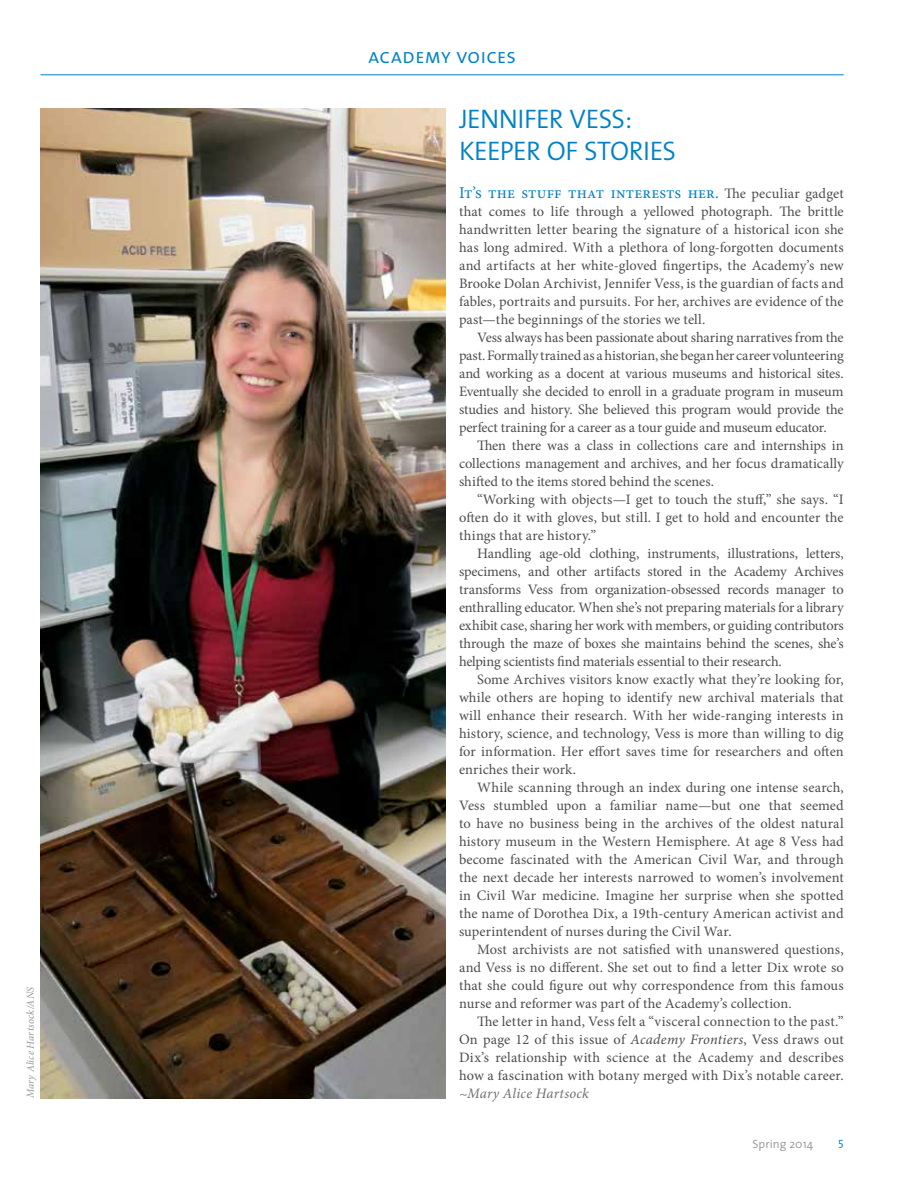
<style>
.page{position:relative;width:918px;height:1188px;background:#fff}
.page>*{position:absolute;margin:0;border:0;box-sizing:border-box;transform-origin:0 0}
.t1{font:300 27px/32.4px "The Sans";letter-spacing:-.02em;color:#0081c6}
.t2{font:21px "The Sans Semi Light Caps";letter-spacing:.005em;color:#0081c6}
.t3{font:16.5px "Minion Pro";letter-spacing:.005em;color:#0081c6}
.t4{font:14.4px/18px "Minion Pro";letter-spacing:-.005em;color:#4d4d4f;text-align:justify}
.t5{font:italic 14.4px "Minion Pro";letter-spacing:.01em;color:#6d6e71}
.t6{font:300 12px "The Sans";letter-spacing:.01em;color:#939598}
.t7{font:12px "The Sans Semi Light Caps";color:#0081c6}
.t8{font:italic 10.5px "Minion Pro";color:#939598}
.s1{font-size:14.4px;color:#4d4d4f}
.s2{font-style:italic}
</style>
<div class="page">
<hr style="left:40px;top:74px;width:804px;height:1px;background:#0081c6">
<img style="left:40px;top:108px;width:406px;height:990px">
<p class="t8" style="left:23px;top:1098px;width:113px;rotate:-90deg">Mary Alice Hartsock/ANS</p>
<h2 class="t2" style="left:368px;top:39px;width:150px">academy voices</h2>
<h1 class="t1" style="left:459px;top:102px;width:219px">JENNIFER VESS:<br>KEEPER OF STORIES</h1>
<p class="t3" style="left:459px;top:182px;width:386px">It’s the stuff that interests her. <span class="s1">The peculiar gadget</span></p>
<p class="t4" style="left:459px;top:202px;width:386px">that comes to life through a yellowed photograph. The brittle handwritten letter bearing the signature of a historical icon she has long admired. With a plethora of long-forgotten documents and artifacts at her white-gloved fingertips, the Academy’s new Brooke Dolan Archivist, Jennifer Vess, is the guardian of facts and fables, portraits and pursuits. For her, archives are evidence of the past—the beginnings of the stories we tell.</p>
<p class="t4" style="left:459px;top:328px;width:386px;text-indent:18px">Vess always has been passionate about sharing narratives from the past. Formally trained as a historian, she began her career volunteering and working as a docent at various museums and historical sites.<br>Eventually she decided to enroll in a graduate program in museum studies and history. She believed this program would provide the perfect training for a career as a tour guide and museum educator.</p>
<p class="t4" style="left:459px;top:436px;width:387px;text-indent:18px">Then there was a class in collections care and internships in collections management and archives, and her focus dramatically shifted to the items stored behind the scenes.</p>
<p class="t4" style="left:459px;top:490px;width:386px;text-indent:18px">“Working with objects—I get to touch the stuff,” she says. “I often do it with gloves, but still. I get to hold and encounter the things that are history.”</p>
<p class="t4" style="left:459px;top:544px;width:387px;text-indent:18px">Handling age-old clothing, instruments, illustrations, letters, specimens, and other artifacts stored in the Academy Archives transforms Vess from organization-obsessed records manager to enthralling educator. When she’s not preparing materials for a library exhibit case, sharing her work with members, or guiding contributors through the maze of boxes she maintains behind the scenes, she’s helping scientists find materials essential to their research.</p>
<p class="t4" style="left:459px;top:670px;width:386px;text-indent:18px">Some Archives visitors know exactly what they’re looking for, while others are hoping to identify new archival materials that will enhance their research. With her wide-ranging interests in history, science, and technology, Vess is more than willing to dig for information. Her effort saves time for researchers and often enriches their work.</p>
<p class="t4" style="left:459px;top:778px;width:386px;text-indent:18px">While scanning through an index during one intense search, Vess stumbled upon a familiar name—but one that seemed to have no business being in the archives of the oldest natural history museum in the Western Hemisphere. At age 8 Vess had become fascinated with the American Civil War, and through the next decade her interests narrowed to women’s involvement in Civil War medicine. Imagine her surprise when she spotted the name of Dorothea Dix, a 19th-century American activist and superintendent of nurses during the Civil War.</p>
<p class="t4" style="left:459px;top:940px;width:386px;text-indent:18px">Most archivists are not satisfied with unanswered questions, and Vess is no different. She set out to find a letter Dix wrote so that she could figure out why correspondence from this famous nurse and reformer was part of the Academy’s collection.</p>
<p class="t4" style="left:459px;top:1012px;width:386px;text-indent:18px">The letter in hand, Vess felt a “visceral connection to the past.” On page 12 of this issue of <span class="s2">Academy Frontiers</span>, Vess draws out Dix’s relationship with science at the Academy and describes how a fascination with botany merged with Dix’s notable career.</p>
<p class="t5" style="left:459px;top:1084px;width:131px">~Mary Alice Hartsock</p>
<p class="t6" style="left:752px;top:1134px;width:63px">Spring 2014</p>
<p class="t7" style="left:838px;top:1134px;width:7px">5</p>
</div>
